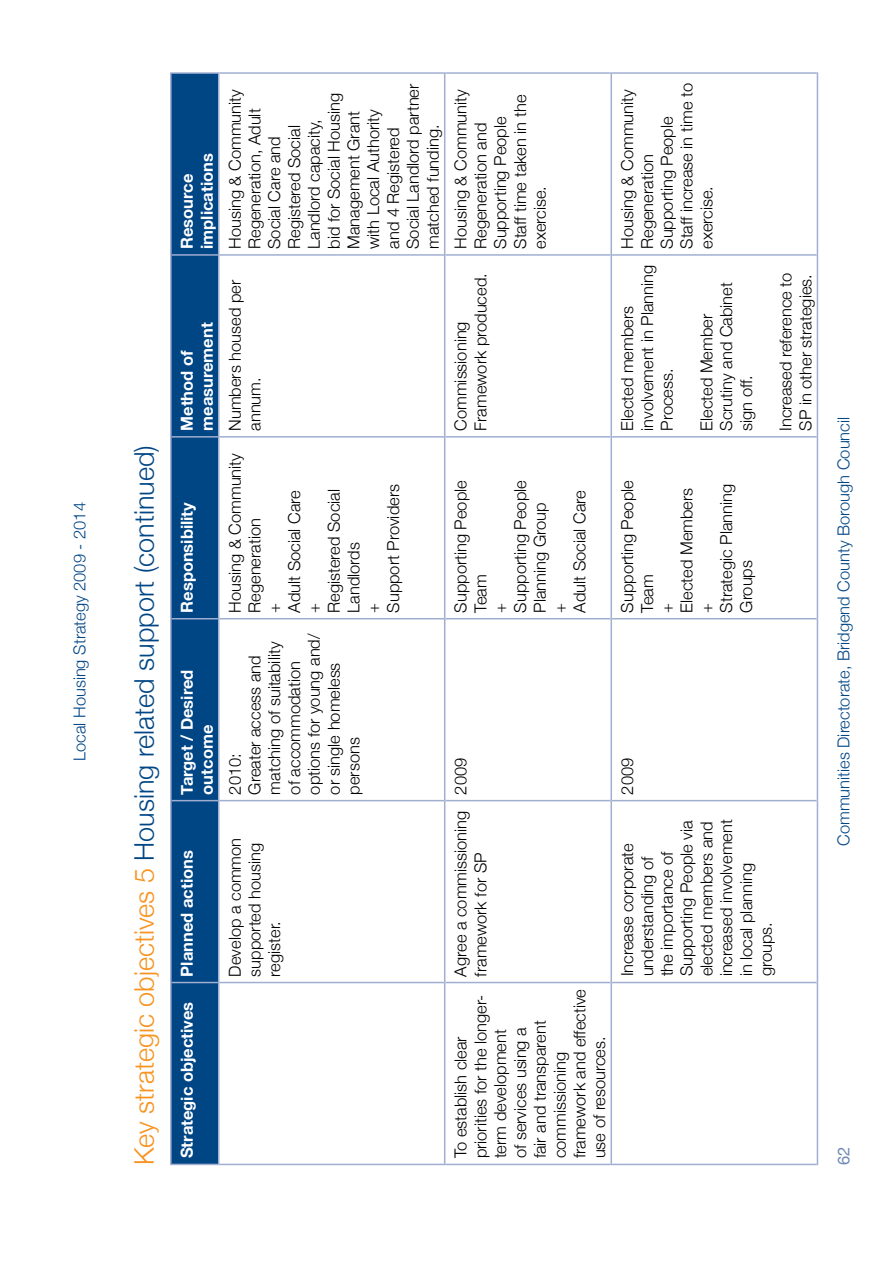
<style>
.page{position:relative;width:893px;height:1263px;background:#fff}
.page>*{position:absolute;margin:0;border:0;box-sizing:border-box;transform-origin:0 0}
.t1{font:300 27px "Helvetica Neue";color:#004685}
.t2{font:300 16.5px/19.8px "Helvetica Neue";color:#000}
.t3{font:700 16.5px/19.8px "Helvetica Neue";color:#fff}
.t4{font:300 16.5px "Helvetica Neue";color:#004685}
.t5{font:16.5px "Helvetica Neue";color:#7189b7}
.s1{color:#f7931e}
</style>
<div class="page">
<div style="left:172px;top:74px;width:46px;height:1090px;background:#004685"></div>
<hr style="left:170px;top:982px;width:2px;height:183px;background:#a0aed0">
<hr style="left:172px;top:1164px;width:46px;height:1px;background:#a0aed0">
<hr style="left:170px;top:801px;width:2px;height:181px;background:#a0aed0">
<hr style="left:172px;top:982px;width:46px;height:1px;background:#a0aed0">
<hr style="left:170px;top:619px;width:2px;height:182px;background:#a0aed0">
<hr style="left:172px;top:800px;width:46px;height:1px;background:#a0aed0">
<hr style="left:170px;top:437px;width:2px;height:182px;background:#a0aed0">
<hr style="left:172px;top:618px;width:46px;height:1px;background:#a0aed0">
<hr style="left:170px;top:255px;width:2px;height:182px;background:#a0aed0">
<hr style="left:172px;top:436px;width:46px;height:2px;background:#a0aed0">
<hr style="left:170px;top:72px;width:2px;height:183px;background:#a0aed0">
<hr style="left:172px;top:254px;width:46px;height:2px;background:#a0aed0">
<hr style="left:172px;top:72px;width:46px;height:2px;background:#a0aed0">
<hr style="left:218px;top:982px;width:1px;height:183px;background:#a0aed0">
<hr style="left:219px;top:1164px;width:225px;height:1px;background:#a0aed0">
<hr style="left:218px;top:801px;width:1px;height:181px;background:#a0aed0">
<hr style="left:219px;top:982px;width:225px;height:1px;background:#a0aed0">
<hr style="left:218px;top:619px;width:1px;height:182px;background:#a0aed0">
<hr style="left:219px;top:800px;width:225px;height:1px;background:#a0aed0">
<hr style="left:218px;top:437px;width:1px;height:182px;background:#a0aed0">
<hr style="left:219px;top:618px;width:225px;height:1px;background:#a0aed0">
<hr style="left:218px;top:255px;width:1px;height:182px;background:#a0aed0">
<hr style="left:219px;top:436px;width:225px;height:2px;background:#a0aed0">
<hr style="left:218px;top:72px;width:1px;height:183px;background:#a0aed0">
<hr style="left:219px;top:254px;width:225px;height:2px;background:#a0aed0">
<hr style="left:219px;top:72px;width:225px;height:2px;background:#a0aed0">
<hr style="left:444px;top:982px;width:1px;height:183px;background:#a0aed0">
<hr style="left:445px;top:1164px;width:165px;height:1px;background:#a0aed0">
<hr style="left:444px;top:801px;width:1px;height:181px;background:#a0aed0">
<hr style="left:445px;top:982px;width:165px;height:1px;background:#a0aed0">
<hr style="left:444px;top:619px;width:1px;height:182px;background:#a0aed0">
<hr style="left:445px;top:800px;width:165px;height:1px;background:#a0aed0">
<hr style="left:444px;top:437px;width:1px;height:182px;background:#a0aed0">
<hr style="left:445px;top:618px;width:165px;height:1px;background:#a0aed0">
<hr style="left:444px;top:255px;width:1px;height:182px;background:#a0aed0">
<hr style="left:445px;top:436px;width:165px;height:2px;background:#a0aed0">
<hr style="left:444px;top:72px;width:1px;height:183px;background:#a0aed0">
<hr style="left:445px;top:254px;width:165px;height:2px;background:#a0aed0">
<hr style="left:445px;top:72px;width:165px;height:2px;background:#a0aed0">
<hr style="left:610px;top:982px;width:2px;height:183px;background:#a0aed0">
<hr style="left:612px;top:1164px;width:205px;height:1px;background:#a0aed0">
<hr style="left:610px;top:801px;width:2px;height:181px;background:#a0aed0">
<hr style="left:612px;top:982px;width:205px;height:1px;background:#a0aed0">
<hr style="left:610px;top:619px;width:2px;height:182px;background:#a0aed0">
<hr style="left:612px;top:800px;width:205px;height:1px;background:#a0aed0">
<hr style="left:610px;top:437px;width:2px;height:182px;background:#a0aed0">
<hr style="left:612px;top:618px;width:205px;height:1px;background:#a0aed0">
<hr style="left:610px;top:255px;width:2px;height:182px;background:#a0aed0">
<hr style="left:612px;top:436px;width:205px;height:2px;background:#a0aed0">
<hr style="left:610px;top:72px;width:2px;height:183px;background:#a0aed0">
<hr style="left:612px;top:254px;width:205px;height:2px;background:#a0aed0">
<hr style="left:612px;top:72px;width:205px;height:2px;background:#a0aed0">
<hr style="left:817px;top:982px;width:1px;height:183px;background:#a0aed0">
<hr style="left:817px;top:801px;width:1px;height:181px;background:#a0aed0">
<hr style="left:817px;top:619px;width:1px;height:182px;background:#a0aed0">
<hr style="left:817px;top:437px;width:1px;height:182px;background:#a0aed0">
<hr style="left:817px;top:255px;width:1px;height:182px;background:#a0aed0">
<hr style="left:817px;top:72px;width:1px;height:183px;background:#a0aed0">
<p class="t4" style="left:70px;top:761px;width:260px;rotate:-90deg">Local Housing Strategy 2009 - 2014</p>
<h1 class="t1" style="left:128px;top:1165px;width:721px;rotate:-90deg"><span class="s1">Key strategic objectives 5</span> Housing related support (continued)</h1>
<p class="t3" style="left:177px;top:249px;width:97px;rotate:-90deg">Resource implications</p>
<p class="t3" style="left:177px;top:431px;width:110px;rotate:-90deg">Method of measurement</p>
<p class="t3" style="left:177px;top:613px;width:112px;rotate:-90deg">Responsibility</p>
<p class="t3" style="left:177px;top:795px;width:126px;rotate:-90deg">Target / Desired outcome</p>
<p class="t3" style="left:177px;top:976px;width:128px;rotate:-90deg">Planned actions</p>
<p class="t3" style="left:177px;top:1158px;width:158px;rotate:-90deg">Strategic objectives</p>
<p class="t2" style="left:225px;top:249px;width:167px;rotate:-90deg">Housing &amp; Community<br>Regeneration, Adult<br>Social Care and<br>Registered Social<br>Landlord capacity,<br>bid for Social Housing<br>Management Grant with Local Authority and 4 Registered<br>Social Landlord partner matched funding.</p>
<p class="t2" style="left:225px;top:431px;width:152px;rotate:-90deg">Numbers housed per annum.</p>
<p class="t2" style="left:225px;top:613px;width:161px;rotate:-90deg">Housing &amp; Community<br>Regeneration<br>+<br>Adult Social Care<br>+<br>Registered Social<br>Landlords<br>+<br>Support Providers</p>
<p class="t2" style="left:225px;top:795px;width:163px;rotate:-90deg">2010:<br>Greater access and matching of suitability of accommodation options for young and/ or single homeless persons</p>
<p class="t2" style="left:225px;top:976px;width:140px;rotate:-90deg">Develop a common supported housing register.</p>
<p class="t2" style="left:451px;top:249px;width:161px;rotate:-90deg">Housing &amp; Community<br>Regeneration and<br>Supporting People<br>Staff time taken in the exercise.</p>
<p class="t2" style="left:451px;top:431px;width:159px;rotate:-90deg">Commissioning<br>Framework produced.</p>
<p class="t2" style="left:451px;top:613px;width:134px;rotate:-90deg">Supporting People<br>Team<br>+<br>Supporting People<br>Planning Group<br>+<br>Adult Social Care</p>
<p class="t2" style="left:451px;top:794px;width:38px;rotate:-90deg">2009</p>
<p class="t2" style="left:451px;top:976px;width:167px;rotate:-90deg">Agree a commissioning framework for SP</p>
<p class="t2" style="left:451px;top:1158px;width:171px;rotate:-90deg">To establish clear priorities for the longer&shy;term development<br>of services using a<br>fair and transparent commissioning framework and effective use of resources.</p>
<p class="t2" style="left:617px;top:249px;width:167px;rotate:-90deg">Housing &amp; Community<br>Regeneration<br>Supporting People<br>Staff increase in time to exercise.</p>
<p class="t2" style="left:617px;top:431px;width:167px;rotate:-90deg">Elected members involvement in Planning<br>Process.</p>
<p class="t2" style="left:696px;top:431px;width:150px;rotate:-90deg">Elected Member<br>Scrutiny and Cabinet sign off.</p>
<p class="t2" style="left:775px;top:431px;width:160px;rotate:-90deg">Increased reference to<br>SP in other strategies.</p>
<p class="t2" style="left:617px;top:613px;width:134px;rotate:-90deg">Supporting People<br>Team<br>+<br>Elected Members +<br>Strategic Planning<br>Groups</p>
<p class="t2" style="left:617px;top:794px;width:38px;rotate:-90deg">2009</p>
<p class="t2" style="left:617px;top:976px;width:159px;rotate:-90deg">Increase corporate understanding of<br>the importance of<br>Supporting People via elected members and increased involvement in local planning groups.</p>
<p class="t4" style="left:834px;top:846px;width:430px;rotate:-90deg">Communities Directorate, Bridgend County Borough Council</p>
<p class="t5" style="left:834px;top:1165px;width:20px;rotate:-90deg">62</p>
</div>
